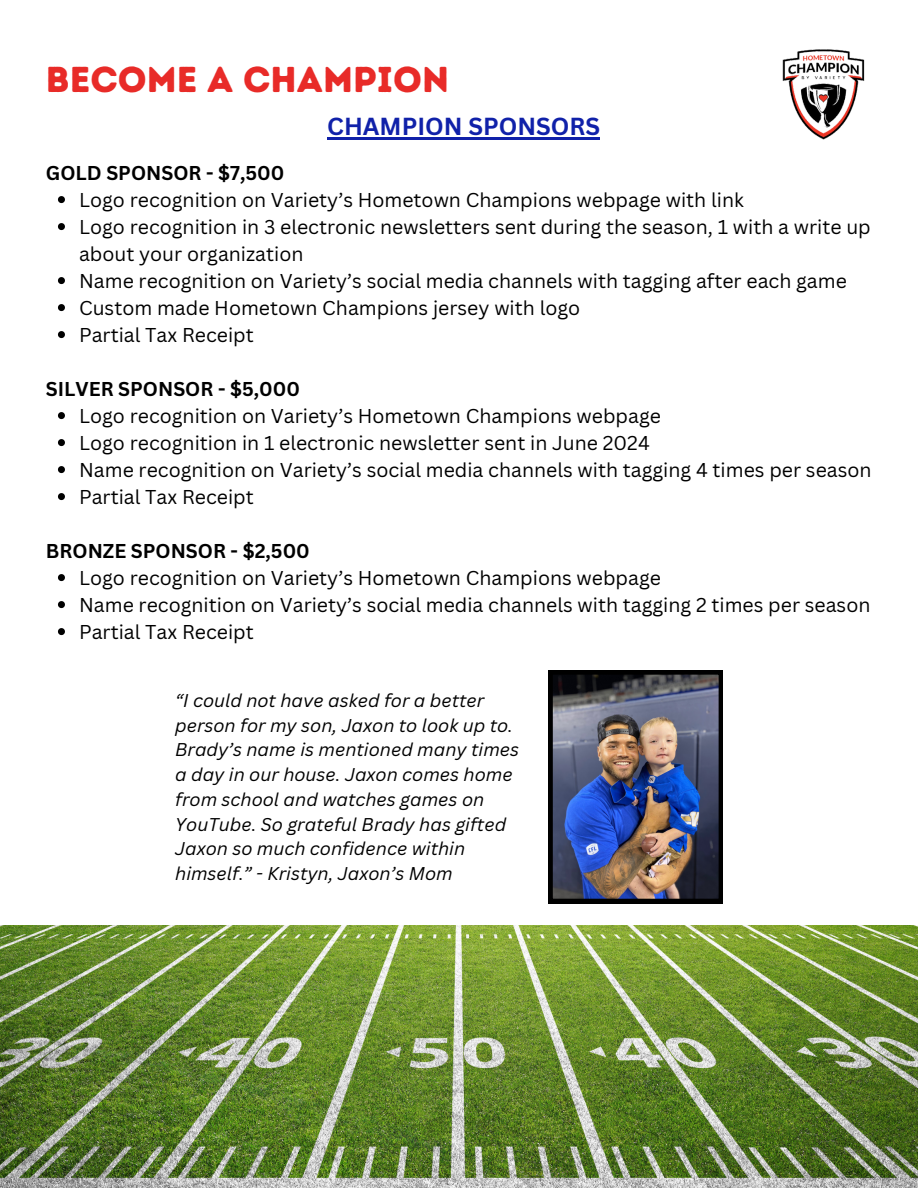
<style>
.page{position:relative;width:918px;height:1188px;background:#fff}
.page>*{position:absolute;margin:0;border:0;box-sizing:border-box;transform-origin:0 0}
.t1{font:36px "Intro Rust Base";color:#e82b28}
.t2{font:700 24px "Canva Sans";color:#1021a9}
.t3{font:19.5px/27px "Canva Sans";color:#000}
.t4{font:700 19.5px "Canva Sans";color:#000}
.t5{font:italic 18px/24.8px "Canva Sans";color:#000}
</style>
<div class="page">
<img style="left:0;top:925px;width:918px;height:263px">
<hr style="left:327px;top:137px;width:273px;height:2px;background:#1021a9">
<svg style="left:58px;top:196px;width:7px;height:7px"></svg>
<svg style="left:58px;top:223px;width:7px;height:7px"></svg>
<svg style="left:58px;top:277px;width:7px;height:7px"></svg>
<svg style="left:58px;top:304px;width:7px;height:7px"></svg>
<svg style="left:58px;top:331px;width:7px;height:7px"></svg>
<svg style="left:58px;top:412px;width:7px;height:7px"></svg>
<svg style="left:58px;top:439px;width:7px;height:7px"></svg>
<svg style="left:58px;top:466px;width:7px;height:7px"></svg>
<svg style="left:58px;top:493px;width:7px;height:7px"></svg>
<svg style="left:58px;top:574px;width:7px;height:7px"></svg>
<svg style="left:58px;top:601px;width:7px;height:7px"></svg>
<svg style="left:58px;top:628px;width:7px;height:7px"></svg>
<img style="left:548px;top:670px;width:175px;height:233px">
<img style="left:782px;top:49px;width:83px;height:91px">
<h1 class="t1" style="left:46px;top:57px;width:405px">BECOME A CHAMPION</h1>
<h2 class="t2" style="left:327px;top:109px;width:274px">CHAMPION SPONSORS</h2>
<h3 class="t4" style="left:46px;top:159px;width:240px">GOLD SPONSOR - $7,500</h3>
<p class="t3" style="left:79px;top:186px;width:666px">Logo recognition on Variety’s Hometown Champions webpage with link</p>
<p class="t3" style="left:79px;top:213px;width:793px">Logo recognition in 3 electronic newsletters sent during the season, 1 with a write up about your organization</p>
<p class="t3" style="left:79px;top:267px;width:769px">Name recognition on Variety’s social media channels with tagging after each game</p>
<p class="t3" style="left:79px;top:294px;width:503px">Custom made Hometown Champions jersey with logo</p>
<p class="t3" style="left:79px;top:321px;width:176px">Partial Tax Receipt</p>
<h3 class="t4" style="left:46px;top:375px;width:256px">SILVER SPONSOR - $5,000</h3>
<p class="t3" style="left:79px;top:402px;width:583px">Logo recognition on Variety’s Hometown Champions webpage</p>
<p class="t3" style="left:79px;top:429px;width:572px">Logo recognition in 1 electronic newsletter sent in June 2024</p>
<p class="t3" style="left:79px;top:456px;width:794px">Name recognition on Variety’s social media channels with tagging 4 times per season</p>
<p class="t3" style="left:79px;top:483px;width:176px">Partial Tax Receipt</p>
<h3 class="t4" style="left:46px;top:537px;width:265px">BRONZE SPONSOR - $2,500</h3>
<p class="t3" style="left:79px;top:564px;width:583px">Logo recognition on Variety’s Hometown Champions webpage</p>
<p class="t3" style="left:79px;top:591px;width:793px">Name recognition on Variety’s social media channels with tagging 2 times per season</p>
<p class="t3" style="left:79px;top:618px;width:176px">Partial Tax Receipt</p>
<p class="t5" style="left:175px;top:687px;width:345px">“I could not have asked for a better person for my son, Jaxon to look up to.<br>Brady’s name is mentioned many times a day in our house. Jaxon comes home from school and watches games on YouTube. So grateful Brady has gifted Jaxon so much confidence within himself.” - Kristyn, Jaxon’s Mom</p>
</div>
